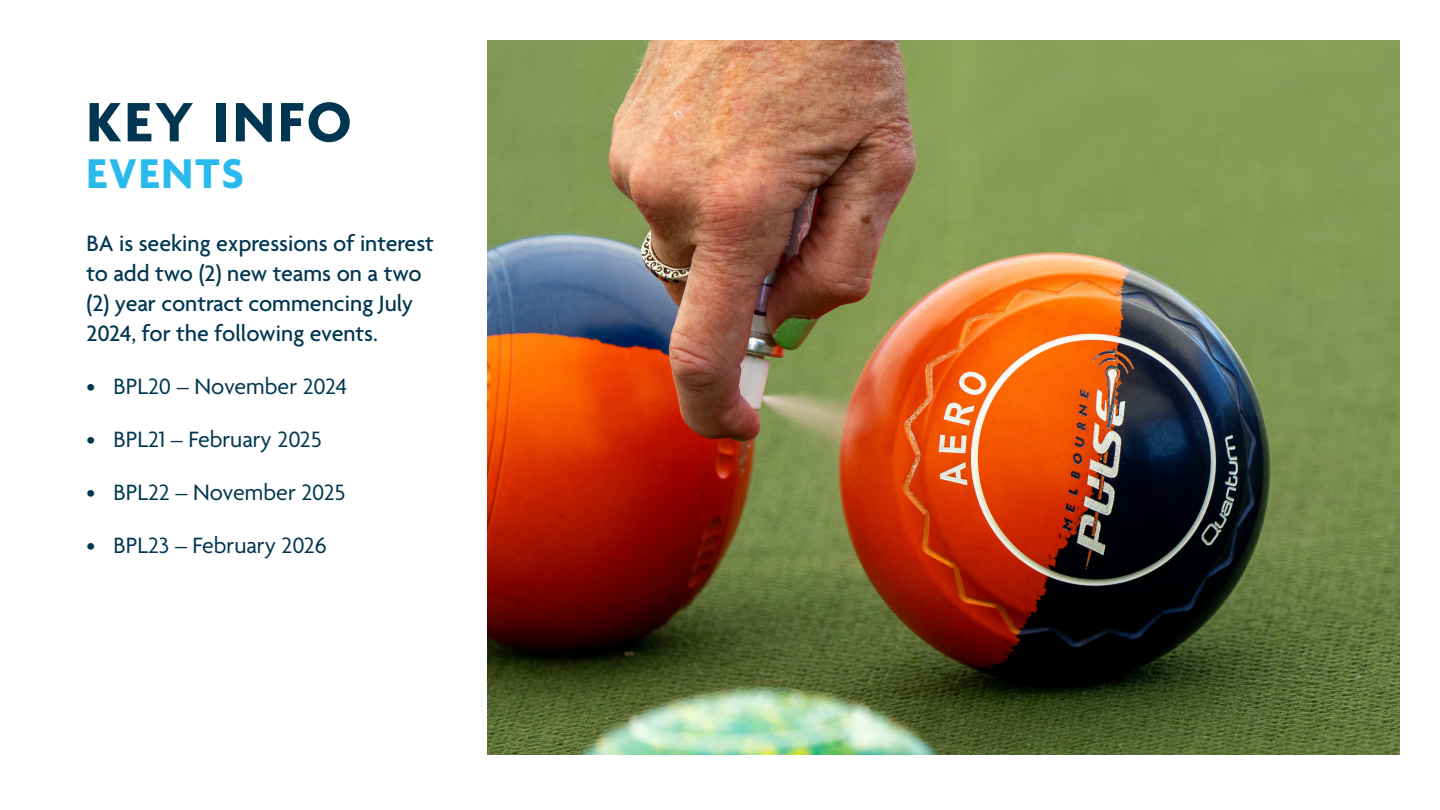
<style>
.page{position:relative;width:1440px;height:810px;background:#fff}
.page>*{position:absolute;margin:0;border:0;box-sizing:border-box;transform-origin:0 0}
.t1{font:700 60px "Agenda";letter-spacing:.05em;color:#003651}
.t2{font:700 45px "Agenda";letter-spacing:.05em;color:#28baed}
.Body_Copy{font:500 24px/30px "Agenda";color:#003651}
.Body_Copy-2{font:24px "Agenda";color:#003651}
</style>
<div class="page">
<img style="left:487px;top:40px;width:913px;height:714px">
<h1 class="t1" style="left:86px;top:90px;width:267px">KEY INFO</h1>
<h1 class="t2" style="left:86px;top:149px;width:159px">EVENTS</h1>
<p class="Body_Copy" style="left:86px;top:229px;width:349px">BA is seeking expressions of interest to add two (2) new teams on a two (2) year contract commencing July 2024, for the following events.</p>
<p class="Body_Copy-2" style="left:86px;top:373px;width:262px">• BPL20 – November 2024</p>
<p class="Body_Copy-2" style="left:86px;top:426px;width:237px">• BPL21 – February 2025</p>
<p class="Body_Copy-2" style="left:86px;top:480px;width:261px">• BPL22 – November 2025</p>
<p class="Body_Copy-2" style="left:86px;top:533px;width:242px">• BPL23 – February 2026</p>
</div>
